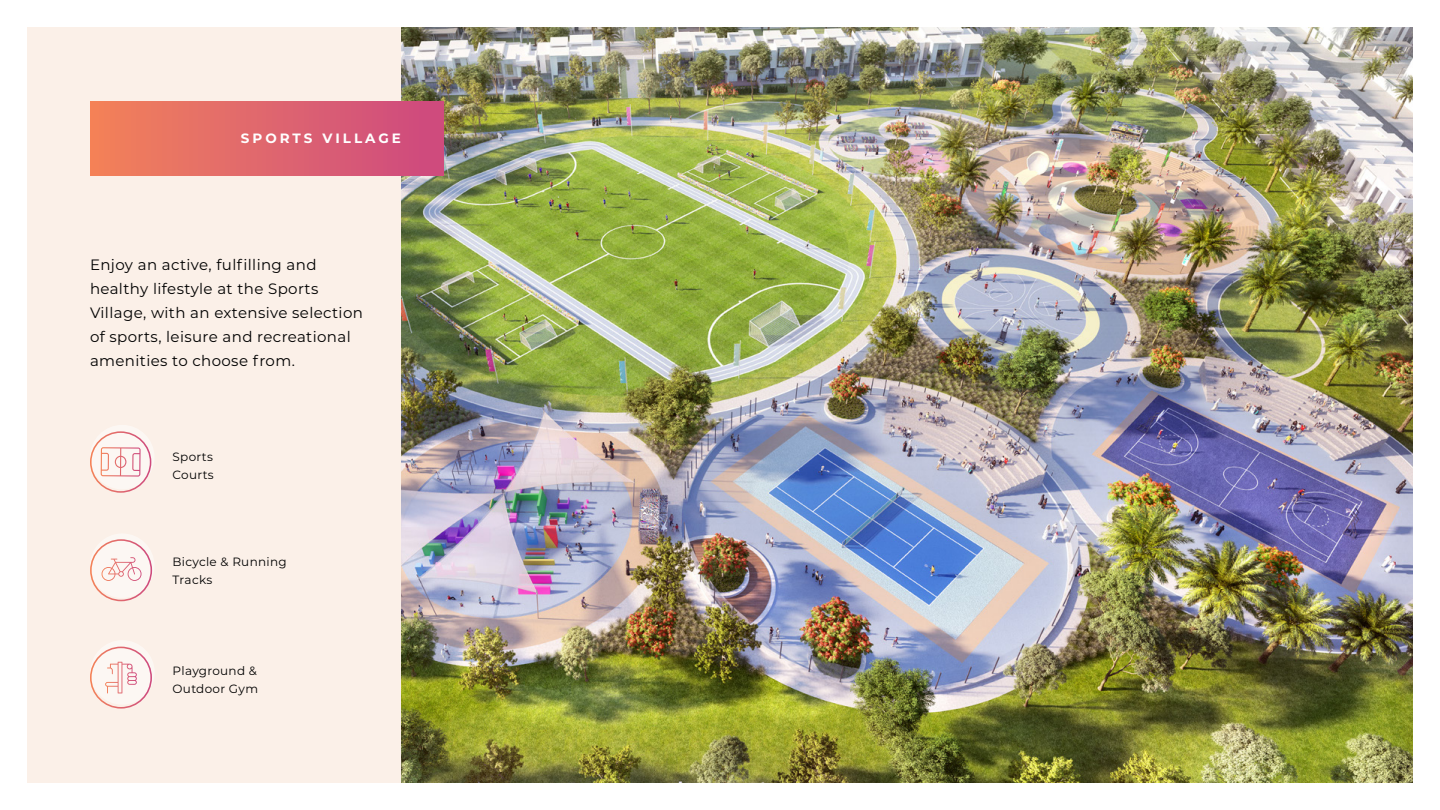
<style>
.page{position:relative;width:1440px;height:810px;background:#fff}
.page>*{position:absolute;margin:0;border:0;box-sizing:border-box;transform-origin:0 0}
.t1{font:15px/24px "Montserrat";letter-spacing:.025em;color:#000}
.t2{font:700 13.5px "Montserrat";letter-spacing:.225em;color:#fff}
.t3{font:12px/18px "Montserrat";letter-spacing:.025em;color:#000}
</style>
<div class="page">
<img style="left:400px;top:27px;width:1013px;height:756px">
<div style="left:27px;top:27px;width:373px;height:756px;background:#fbf0e8"></div>
<div style="left:90px;top:101px;width:353px;height:75px;background:linear-gradient(to right,#f3825a,#cd4980)"></div>
<div style="left:90px;top:640px;width:65px;height:65px;background:#fcf7f3;border-radius:50%"></div>
<svg style="left:90px;top:647px;width:62px;height:62px"></svg>
<div style="left:90px;top:425px;width:64px;height:64px;background:#fcf7f3;border-radius:50%"></div>
<svg style="left:90px;top:431px;width:61px;height:62px"></svg>
<div style="left:90px;top:533px;width:64px;height:65px;background:#fcf7f3;border-radius:50%"></div>
<svg style="left:90px;top:539px;width:62px;height:62px"></svg>
<p class="t2" style="left:241px;top:129px;width:162px">SPORTS VILLAGE</p>
<p class="t1" style="left:90px;top:253px;width:274px">Enjoy an active, fulfilling and healthy lifestyle at the Sports<br>Village, with an extensive selection of sports, leisure and recreational amenities to choose from.</p>
<p class="t3" style="left:173px;top:447px;width:43px">Sports<br>Courts</p>
<p class="t3" style="left:173px;top:553px;width:116px">Bicycle &amp; Running<br>Tracks</p>
<p class="t3" style="left:173px;top:661px;width:87px">Playground &amp;<br>Outdoor Gym</p>
</div>
